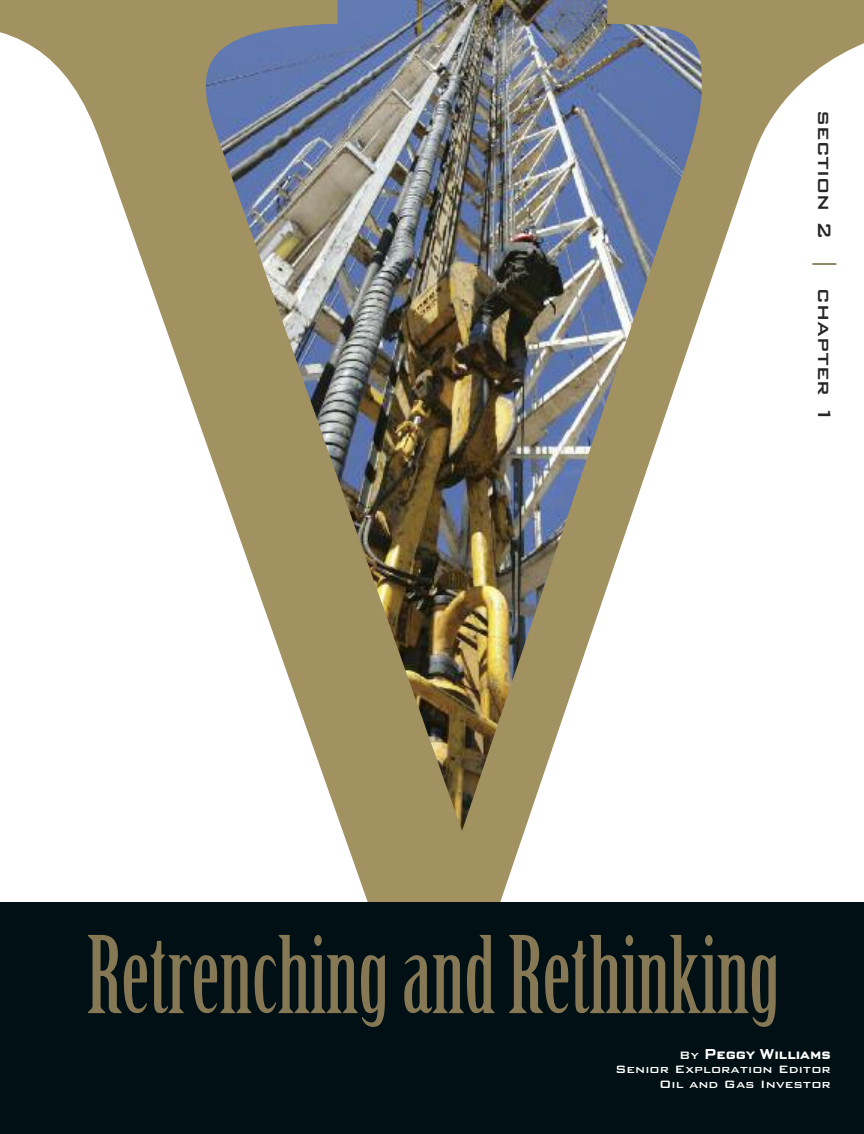
<style>
.page{position:relative;width:864px;height:1134px;background:#fff}
.page>*{position:absolute;margin:0;border:0;box-sizing:border-box;transform-origin:0 0}
.t1{font:104.25px "Birch Std";color:#867855}
.t2{font:500 24px "Bank Gothic";color:#272627}
.t3{font:500 14.25px/14.4px "Bank Gothic";color:#fff;text-align:right}
.s1{color:#867855}
.s2{font-weight:700}
</style>
<div class="page">
<img style="left:0;top:0;width:864px;height:903px">
<div style="left:0;top:903px;width:864px;height:231px;background:#001014"></div>
<h2 class="t2" style="left:843px;top:110px;width:315px;rotate:90deg">section 2 <span class="s1">|</span> chapter 1</h2>
<h1 class="t1" style="left:87px;top:935px;width:695px">RetrenchingandRethinking</h1>
<p class="t3" style="left:615px;top:1047px;width:217px">By <span class="s2">Peggy Williams<br></span>Senior Exploration Editor<br>Oil and Gas Investor</p>
</div>
